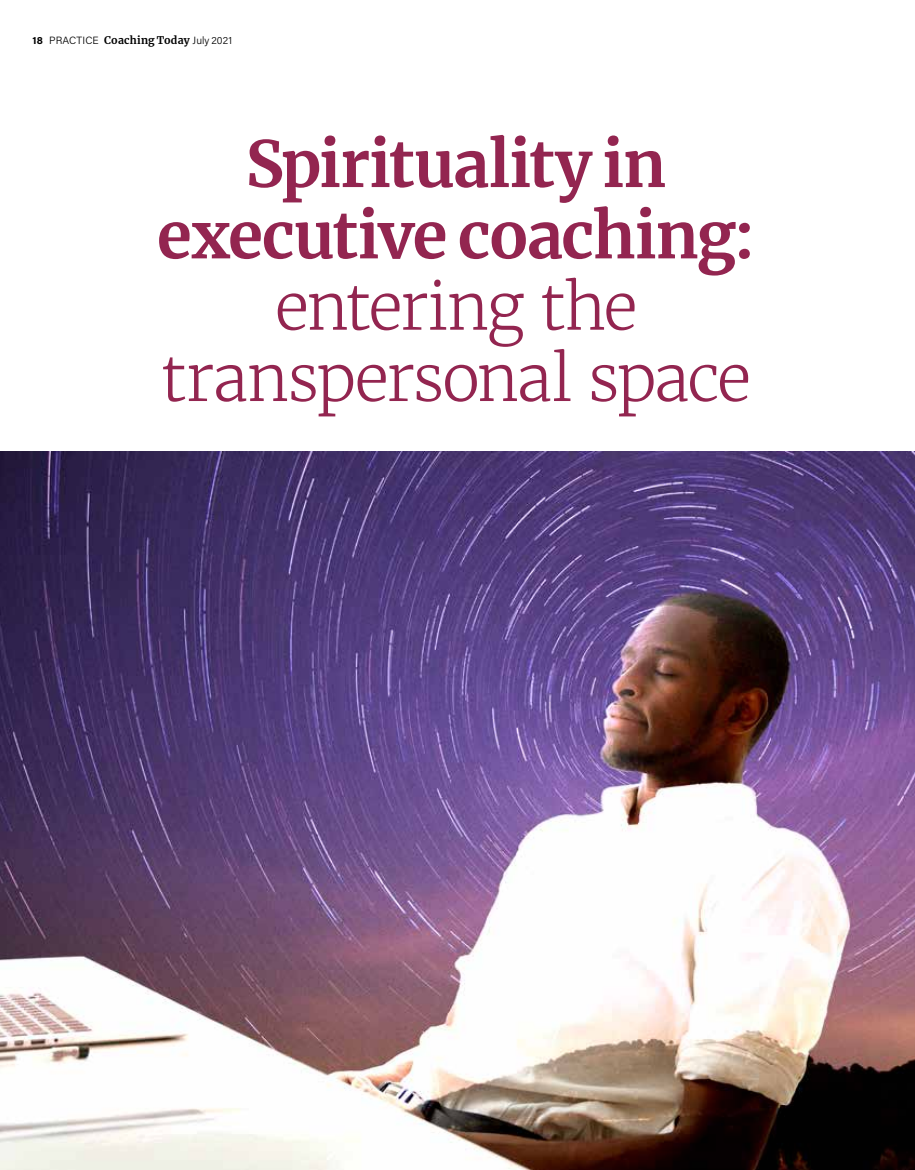
<style>
.page{position:relative;width:915px;height:1170px;background:#fff}
.page>*{position:absolute;margin:0;border:0;box-sizing:border-box;transform-origin:0 0}
.t1{font:700 63.6px/71.2px "Merriweather";letter-spacing:-.02em;color:#932550;text-align:center}
.t2{font:300 63.6px/71.2px "Merriweather";letter-spacing:-.035em;color:#932550;text-align:center}
.t3{font:300 10.5px "Acumin Pro";letter-spacing:.01em;color:#000}
.s1{font-weight:700}
.s2{font-family:"Merriweather";font-weight:700}
</style>
<div class="page">
<img style="left:0;top:451px;width:914px;height:718px">
<p class="t3" style="left:33px;top:33px;width:201px"><span class="s1">18</span> PRACTICE <span class="s2">Coaching Today</span> July 2021</p>
<p class="t1" style="left:157px;top:126px;width:599px">Spirituality in executive coaching:</p>
<p class="t2" style="left:161px;top:271px;width:591px">entering the transpersonal space</p>
</div>
